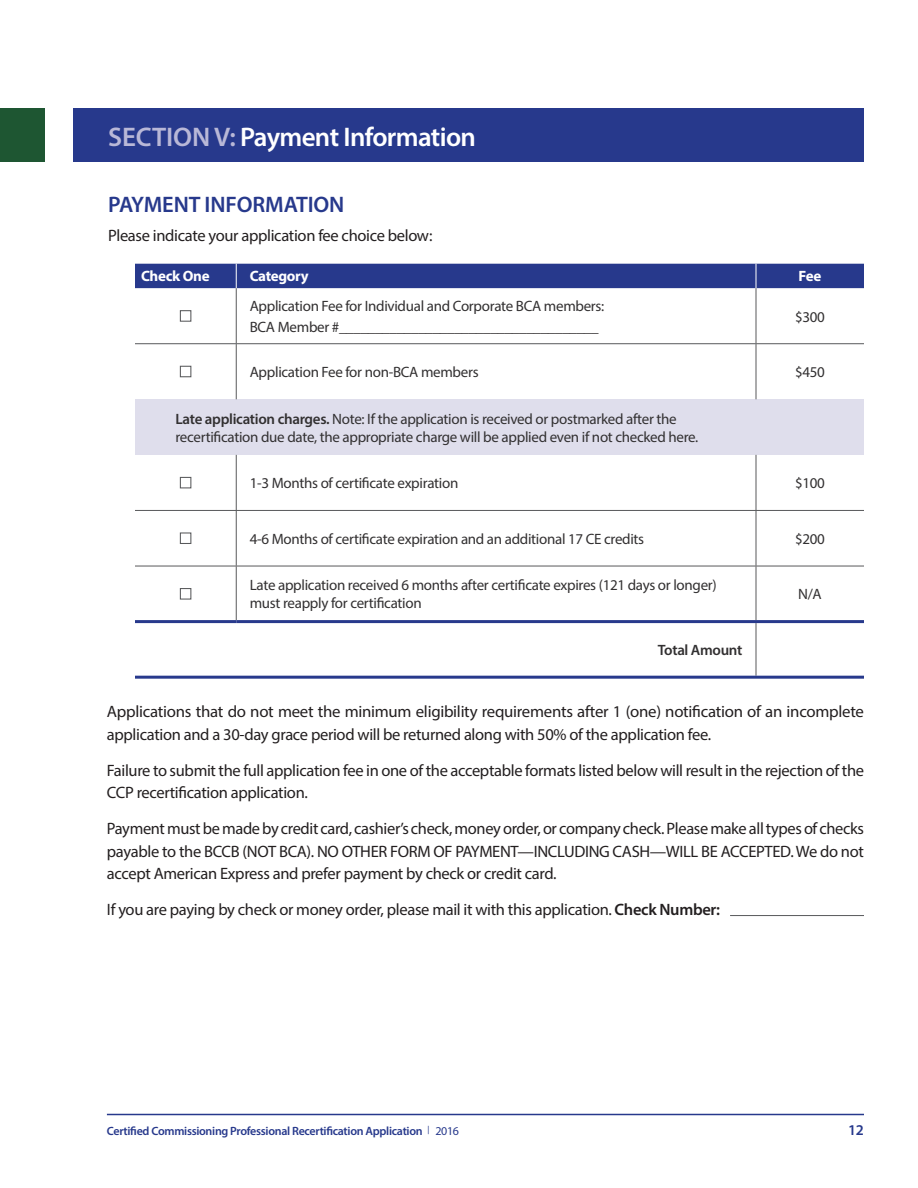
<style>
.page{position:relative;width:918px;height:1188px;background:#fff}
.page>*{position:absolute;margin:0;border:0;box-sizing:border-box;transform-origin:0 0}
.t1{font:600 27px "Myriad Pro";letter-spacing:-.025em;color:#fff}
.t2{font:600 22.5px "Myriad Pro";letter-spacing:-.005em;color:#27398c}
.t3{font:16.5px/22.5px "Myriad Pro";letter-spacing:-.02em;color:#231f20}
.t4{font:15px/18px "Myriad Pro";letter-spacing:-.02em;color:#323031}
.t5{font:700 15px "Myriad Pro";letter-spacing:-.02em;color:#fff}
.t6{font:600 15px "Myriad Pro";letter-spacing:-.02em;color:#323031}
.t7{font:600 15px "Myriad Pro";color:#27398c}
.t8{font:600 12px "Myriad Pro";letter-spacing:-.025em;color:#27398c}
.s1{color:#b9b8d7}
.s2{font-weight:600}
.s3{font-family:"Gotham";font-weight:400;font-size:9px}
.s4{font-weight:400}
</style>
<div class="page">
<hr style="left:107px;top:1114px;width:757px;height:1px;background:#27398c">
<div style="left:135px;top:399px;width:729px;height:56px;background:#dfdeec"></div>
<hr style="left:756px;top:288px;width:1px;height:55px;background:#58595b">
<hr style="left:135px;top:343px;width:729px;height:1px;background:#58595b">
<hr style="left:756px;top:344px;width:1px;height:55px;background:#58595b">
<hr style="left:756px;top:455px;width:1px;height:55px;background:#58595b">
<hr style="left:135px;top:510px;width:729px;height:1px;background:#58595b">
<hr style="left:756px;top:511px;width:1px;height:55px;background:#58595b">
<hr style="left:135px;top:566px;width:729px;height:1px;background:#58595b">
<hr style="left:756px;top:566px;width:1px;height:54px;background:#58595b">
<hr style="left:756px;top:623px;width:1px;height:53px;background:#58595b">
<hr style="left:236px;top:288px;width:1px;height:55px;background:#58595b">
<hr style="left:236px;top:344px;width:1px;height:55px;background:#58595b">
<hr style="left:236px;top:455px;width:1px;height:55px;background:#58595b">
<hr style="left:236px;top:511px;width:1px;height:55px;background:#58595b">
<hr style="left:236px;top:566px;width:1px;height:54px;background:#58595b">
<div style="left:135px;top:264px;width:729px;height:24px;background:#27398c"></div>
<hr style="left:135px;top:620px;width:101px;height:3px;background:#27398c">
<hr style="left:135px;top:676px;width:621px;height:3px;background:#27398c">
<hr style="left:236px;top:620px;width:628px;height:3px;background:#27398c">
<hr style="left:756px;top:676px;width:108px;height:3px;background:#27398c">
<div style="left:180px;top:310px;width:11px;height:12px;border:1px solid #58595b"></div>
<div style="left:180px;top:366px;width:11px;height:11px;border:1px solid #58595b"></div>
<div style="left:180px;top:477px;width:11px;height:11px;border:1px solid #58595b"></div>
<div style="left:180px;top:532px;width:11px;height:12px;border:1px solid #58595b"></div>
<div style="left:180px;top:588px;width:11px;height:12px;border:1px solid #58595b"></div>
<hr style="left:730px;top:915px;width:134px;height:1px;background:#58595b">
<div style="left:0;top:108px;width:864px;height:54px;background:#27398c"></div>
<div style="left:0;top:81px;width:73px;height:108px;background:#fff"></div>
<div style="left:0;top:108px;width:45px;height:54px;background:#1e5632"></div>
<h1 class="t1" style="left:108px;top:126px;width:369px"><span class="s1">SECTION V:</span> Payment Information</h1>
<h2 class="t2" style="left:108px;top:196px;width:238px">PAYMENT INFORMATION</h2>
<p class="t3" style="left:108px;top:226px;width:326px">Please indicate your application fee choice below:</p>
<p class="t5" style="left:141px;top:270px;width:70px">Check One</p>
<p class="t5" style="left:250px;top:270px;width:61px">Category</p>
<p class="t5" style="left:799px;top:270px;width:24px">Fee</p>
<p class="t4" style="left:250px;top:297px;width:356px;line-height:21px">Application Fee for Individual and Corporate BCA members:<br>BCA Member #____________________________________</p>
<p class="t4" style="left:795px;top:309px;width:31px">$300</p>
<p class="t4" style="left:250px;top:365px;width:230px">Application Fee for non-BCA members</p>
<p class="t4" style="left:795px;top:365px;width:31px">$450</p>
<p class="t4" style="left:176px;top:411px;width:524px"><span class="s2">Late application charges.</span> Note: If the application is received or postmarked after the recertification due date, the appropriate charge will be applied even if not checked here.</p>
<p class="t4" style="left:250px;top:476px;width:210px">1-3 Months of certificate expiration</p>
<p class="t4" style="left:795px;top:476px;width:31px">$100</p>
<p class="t4" style="left:250px;top:531px;width:396px">4-6 Months of certificate expiration and an additional 17 CE credits</p>
<p class="t4" style="left:795px;top:531px;width:31px">$200</p>
<p class="t4" style="left:250px;top:578px;width:469px">Late application received 6 months after certificate expires (121 days or longer) must reapply for certification</p>
<p class="t4" style="left:798px;top:587px;width:25px">N/A</p>
<p class="t6" style="left:658px;top:644px;width:86px">Total Amount</p>
<p class="t3" style="left:107px;top:702px;width:759px">Applications that do not meet the minimum eligibility requirements after 1 (one) notification of an incomplete application and a 30-day grace period will be returned along with 50% of the application fee.</p>
<p class="t3" style="left:107px;top:761px;width:759px">Failure to submit the full application fee in one of the acceptable formats listed below will result in the rejection of the<br>CCP recertification application.</p>
<p class="t3" style="left:107px;top:819px;width:759px;text-align:justify">Payment must be made by credit card, cashier’s check, money order, or company check. Please make all types of checks payable to the BCCB (NOT BCA). NO OTHER FORM OF PAYMENT—INCLUDING CASH—WILL BE ACCEPTED. We do not accept American Express and prefer payment by check or credit card.</p>
<p class="t3" style="left:107px;top:900px;width:615px">If you are paying by check or money order, please mail it with this application. <span class="s2">Check Number:</span></p>
<p class="t8" style="left:107px;top:1126px;width:354px">Certified Commissioning Professional Recertification Application <span class="s3">|</span> <span class="s4">2016</span></p>
<p class="t7" style="left:848px;top:1124px;width:17px">12</p>
</div>
